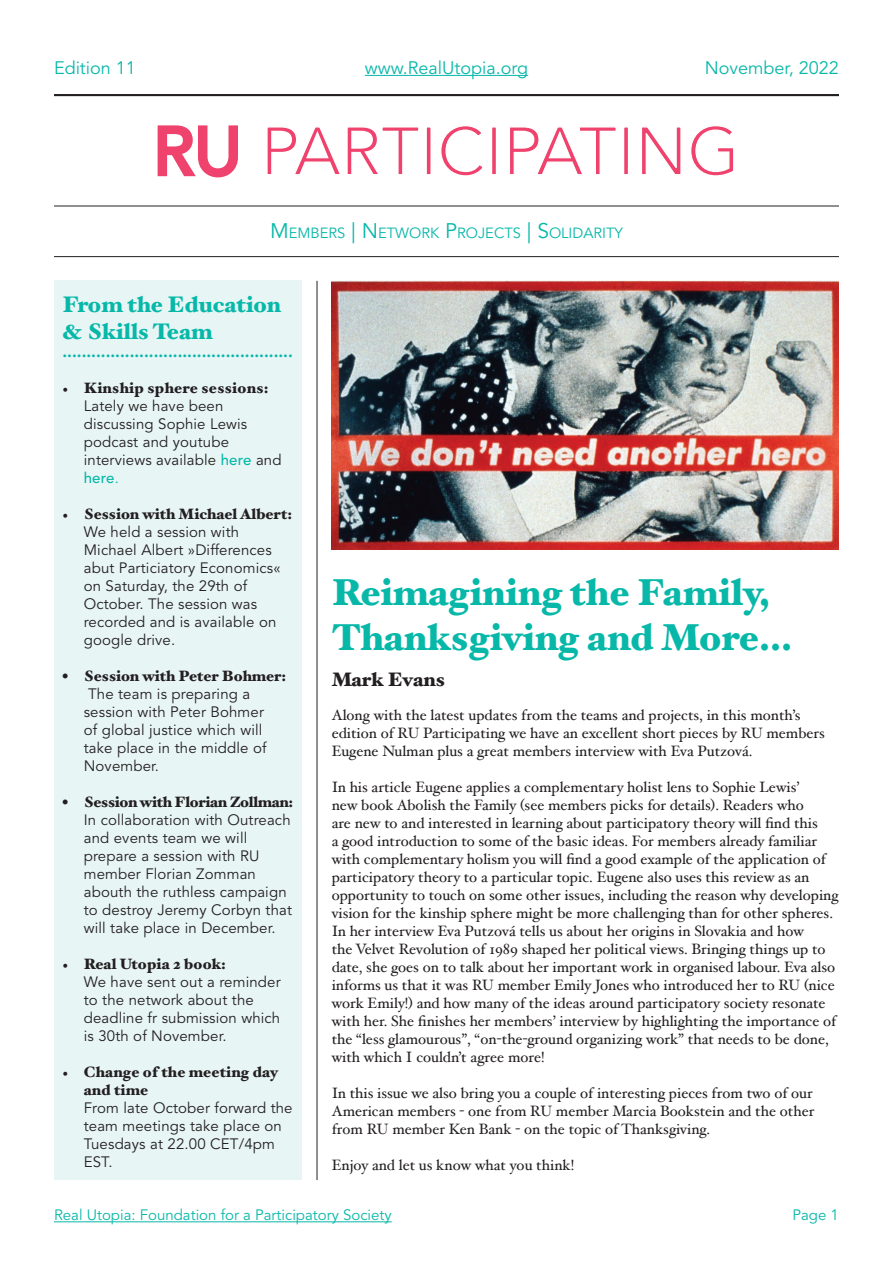
<style>
.page{position:relative;width:893px;height:1263px;background:#fff}
.page>*{position:absolute;margin:0;border:0;box-sizing:border-box;transform-origin:0 0}
.t1{font:67.5px "Avenir LT Std";color:#ef426d}
.t2{font:900 37.5px/45px "Hoefler Text";color:#07b8a9}
.t3{font:900 22.5px/27px "Hoefler Text";color:#07b8a9}
.t4{font:900 19.5px "Hoefler Text";color:#231f20}
.t5{font:18px "Avenir LT Std";color:#07b8a9}
.t6{font:15px/18px "Hoefler Text";color:#231f20}
.t7{font:15px/18px "Avenir LT Std";letter-spacing:.01em;color:#231f20}
.t8{font:900 15px/18px "Hoefler Text";color:#231f20}
.t9{font:15px "Avenir LT Std";color:#07b8a9}
.t10{font:900 15px "Hoefler Text";color:#07b8a9}
.t11{font:900 15px "Hoefler Text";letter-spacing:-.02em;color:#231f20}
.t12{font:900 15px "Hoefler Text";letter-spacing:.02em;color:#231f20}
.t13{font:14.7px "Avenir LT Std";color:#07b8a9}
.s1{font-weight:500}
.s2{font-size:21px}
.s3{font-family:"Minion Pro";font-weight:400}
.s4{font-weight:500;color:#07b8a9}
.s5{color:#07b8a9}
</style>
<div class="page">
<svg style="left:157px;top:125px;width:81px;height:53px"></svg>
<hr style="left:54px;top:94px;width:785px;height:2px;background:#231f20">
<hr style="left:54px;top:206px;width:785px;height:1px;background:#231f20">
<hr style="left:54px;top:256px;width:785px;height:1px;background:#231f20">
<hr style="left:365px;top:75px;width:163px;height:1px;background:#07b8a9">
<hr style="left:54px;top:1221px;width:338px;height:1px;background:#07b8a9">
<img style="left:332px;top:281px;width:507px;height:268px">
<hr style="left:317px;top:281px;width:1px;height:899px;background:#231f20">
<div style="left:54px;top:281px;width:248px;height:899px;background:#e8f5f5"></div>
<p class="t5" style="left:54px;top:57px;width:83px">Edition 11</p>
<p class="t5" style="left:365px;top:57px;width:165px">www.RealUtopia.org</p>
<p class="t5" style="left:705px;top:57px;width:136px">November, 2022</p>
<h1 class="t1" style="left:153px;top:113px;width:588px"><span class="s1">RU</span> PARTICIPATING</h1>
<p class="t13" style="left:270px;top:224px;width:323px"><span class="s2">M</span>EM BERS <span class="s2">| N</span>ETWORK <span class="s2">P</span>ROJECTS <span class="s2">| S</span>OLI DARIT</p>
<p class="t13" style="left:614px;top:224px;width:10px">Y</p>
<h3 class="t3" style="left:63px;top:290px;width:220px">From the Education &amp; Skills Team</h3>
<p class="t10" style="left:63px;top:343px;width:232px">................................................</p>
<p class="t12" style="left:63px;top:379px;width:208px"><span class="s3">•</span> Kinship sphere sessions:</p>
<p class="t7" style="left:84px;top:397px;width:199px">Lately we have been discussing Sophie Lewis podcast and youtube interviews available <span class="s4">here</span> and <span class="s4">here</span><span class="s5">.</span></p>
<p class="t8" style="left:63px;top:505px;width:231px"><span class="s3">•</span> Session with Michael Albert:</p>
<p class="t7" style="left:84px;top:523px;width:198px">We held a session with<br>Michael Albert »Differences abut Particiatory Economics« on Saturday, the 29th of<br>October. The session was recorded and is available on google drive.</p>
<p class="t8" style="left:63px;top:667px;width:225px">• Session with Peter Bohmer:</p>
<p class="t7" style="left:84px;top:685px;width:184px">The team is preparing a session with Peter Bohmer of global justice which will take place in the middle of<br>November.</p>
<p class="t11" style="left:63px;top:793px;width:232px">• Session with Florian Zollman:</p>
<p class="t7" style="left:84px;top:811px;width:210px">In collaboration with Outreach and events team we will prepare a session with RU member Florian Zomman abouth the ruthless campaign to destroy Jeremy Corbyn that will take place in December.</p>
<p class="t8" style="left:63px;top:955px;width:165px"><span class="s3">•</span> Real Utopia 2 book:</p>
<p class="t7" style="left:84px;top:973px;width:198px">We have sent out a reminder to the network about the deadline fr submission which is 30th of November.</p>
<p class="t8" style="left:84px;top:1063px;width:196px;text-indent:-21px"><span class="s3">•</span> Change of the meeting day and time</p>
<p class="t7" style="left:84px;top:1099px;width:210px">From late October forward the team meetings take place on<br>Tuesdays at 22.00 CET/4pm<br>EST.</p>
<h2 class="t2" style="left:332px;top:569px;width:462px">Reimagining the Family,<br>Thanksgiving and More…</h2>
<h3 class="t4" style="left:332px;top:668px;width:115px">Mark Evans</h3>
<p class="t6" style="left:332px;top:706px;width:495px">Along with the latest updates from the teams and projects, in this month’s edition of RU Participating we have an excellent short pieces by RU members<br>Eugene Nulman plus a great members interview with Eva Putzová.</p>
<p class="t6" style="left:332px;top:778px;width:508px">In his article Eugene applies a complementary holist lens to Sophie Lewis’<br>new book Abolish the Family (see members picks for details). Readers who<br>are new to and interested in learning about participatory theory will find this<br>a good introduction to some of the basic ideas. For members already familiar with complementary holism you will find a good example of the application of participatory theory to a particular topic. Eugene also uses this review as an opportunity to touch on some other issues, including the reason why developing vision for the kinship sphere might be more challenging than for other spheres.<br>In her interview Eva Putzová tells us about her origins in Slovakia and how<br>the Velvet Revolution of 1989 shaped her political views. Bringing things up to date, she goes on to talk about her important work in organised labour. Eva also informs us that it was RU member Emily Jones who introduced her to RU (nice work Emily!) and how many of the ideas around participatory society resonate with her. She finishes her members’ interview by highlighting the importance of the “less glamourous”, “on-the-ground organizing work” that needs to be done, with which I couldn’t agree more!</p>
<p class="t6" style="left:332px;top:1084px;width:484px;text-align:justify">In this issue we also bring you a couple of interesting pieces from two of our American members - one from RU member Marcia Bookstein and the other from RU member Ken Bank - on the topic of Thanksgiving.</p>
<p class="t6" style="left:332px;top:1156px;width:244px">Enjoy and let us know what you think!</p>
<p class="t9" style="left:54px;top:1206px;width:339px">Real Utopia: Foundation for a Participatory Society</p>
<p class="t9" style="left:793px;top:1206px;width:48px">Page 1</p>
</div>
